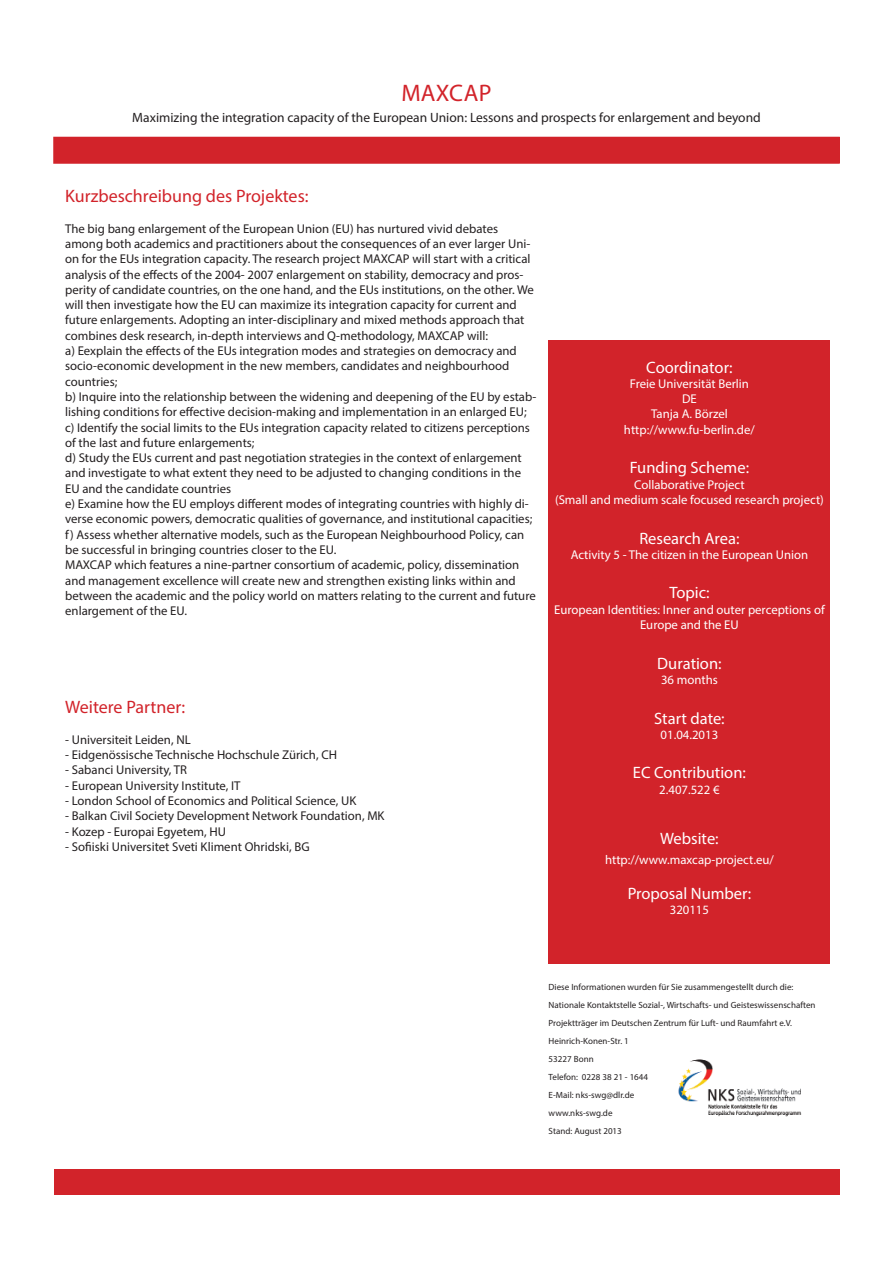
<style>
.page{position:relative;width:893px;height:1263px;background:#fff}
.page>*{position:absolute;margin:0;border:0;box-sizing:border-box;transform-origin:0 0}
.t1{font:24px "Myriad Pro";letter-spacing:.01em;color:#d2232a}
.t2{font:18px "Myriad Pro";color:#d2232a}
.t3{font:16.5px "Myriad Pro";color:#fff}
.t4{font:13.5px "Myriad Pro";color:#231f20}
.t5{font:12.75px/15.3px "Myriad Pro";color:#231f20}
.t6{font:12.75px/15.3px "Myriad Pro";color:#fff;text-align:center}
.t7{font:9px/18px "Myriad Pro";letter-spacing:.005em;color:#231f20}
</style>
<div class="page">
<div style="left:54px;top:137px;width:785px;height:26px;background:#d2232a"></div>
<div style="left:53px;top:137px;width:787px;height:27px;border:2px solid #d2232a"></div>
<div style="left:549px;top:340px;width:281px;height:624px;background:#d2232a"></div>
<div style="left:54px;top:1169px;width:785px;height:26px;background:#d2232a"></div>
<img style="left:678px;top:1059px;width:124px;height:58px">
<h1 class="t1" style="left:401px;top:84px;width:92px">MAXCAP</h1>
<p class="t4" style="left:132px;top:113px;width:630px">Maximizing the integration capacity of the European Union: Lessons and prospects for enlargement and beyond</p>
<h2 class="t2" style="left:65px;top:189px;width:245px">Kurzbeschreibung des Projektes:</h2>
<p class="t5" style="left:65px;top:222px;width:473px">The big bang enlargement of the European Union (EU) has nurtured vivid debates among both academics and practitioners about the consequences of an ever larger Uni&shy;on for the EUs integration capacity. The research project MAXCAP will start with a critical analysis of the effects of the 2004- 2007 enlargement on stability, democracy and pros&shy;perity of candidate countries, on the one hand, and the EUs institutions, on the other. We will then investigate how the EU can maximize its integration capacity for current and future enlargements. Adopting an inter-disciplinary and mixed methods approach that combines desk research, in-depth interviews and Q-methodology, MAXCAP will:<br>a) Eexplain the effects of the EUs integration modes and strategies on democracy and socio-economic development in the new members, candidates and neighbourhood countries;<br>b) Inquire into the relationship between the widening and deepening of the EU by estab&shy;lishing conditions for effective decision-making and implementation in an enlarged EU; c) Identify the social limits to the EUs integration capacity related to citizens perceptions of the last and future enlargements;<br>d) Study the EUs current and past negotiation strategies in the context of enlargement and investigate to what extent they need to be adjusted to changing conditions in the EU and the candidate countries<br>e) Examine how the EU employs different modes of integrating countries with highly di&shy;verse economic powers, democratic qualities of governance, and institutional capacities; f) Assess whether alternative models, such as the European Neighbourhood Policy, can be successful in bringing countries closer to the EU.<br>MAXCAP which features a nine-partner consortium of academic, policy, dissemination and management excellence will create new and strengthen existing links within and between the academic and the policy world on matters relating to the current and future enlargement of the EU.</p>
<h2 class="t2" style="left:65px;top:700px;width:122px">Weitere Partner:</h2>
<p class="t5" style="left:65px;top:733px;width:127px">- Universiteit Leiden, NL</p>
<p class="t5" style="left:65px;top:748px;width:273px">- Eidgenössische Technische Hochschule Zürich, CH</p>
<p class="t5" style="left:65px;top:763px;width:123px">- Sabanci University, TR</p>
<p class="t5" style="left:65px;top:779px;width:177px">- European University Institute, IT</p>
<p class="t5" style="left:65px;top:794px;width:293px">- London School of Economics and Political Science, UK</p>
<p class="t5" style="left:65px;top:809px;width:321px">- Balkan Civil Society Development Network Foundation, MK</p>
<p class="t5" style="left:65px;top:825px;width:162px">- Kozep - Europai Egyetem, HU</p>
<p class="t5" style="left:65px;top:840px;width:246px">- Sofiiski Universitet Sveti Kliment Ohridski, BG</p>
<p class="t3" style="left:646px;top:361px;width:88px">Coordinator:</p>
<p class="t6" style="left:624px;top:377px;width:132px">Freie Universität Berlin<br>DE<br>Tanja A. Börzel http://www.fu-berlin.de/</p>
<p class="t3" style="left:630px;top:462px;width:121px">Funding Scheme:</p>
<p class="t6" style="left:555px;top:478px;width:270px">Collaborative Project<br>(Small and medium scale focused research project)</p>
<p class="t3" style="left:639px;top:532px;width:102px">Research Area:</p>
<p class="t6" style="left:571px;top:548px;width:239px">Activity 5 - The citizen in the European Union</p>
<p class="t3" style="left:669px;top:587px;width:42px">Topic:</p>
<p class="t6" style="left:554px;top:603px;width:272px">European Identities: Inner and outer perceptions of<br>Europe and the EU</p>
<p class="t3" style="left:657px;top:657px;width:66px">Duration:</p>
<p class="t6" style="left:661px;top:673px;width:58px">36 months</p>
<p class="t3" style="left:654px;top:712px;width:72px">Start date:</p>
<p class="t6" style="left:661px;top:728px;width:59px">01.04.2013</p>
<p class="t3" style="left:633px;top:767px;width:114px">EC Contribution:</p>
<p class="t6" style="left:659px;top:783px;width:62px">2.407.522 €</p>
<p class="t3" style="left:660px;top:832px;width:60px">Website:</p>
<p class="t6" style="left:605px;top:853px;width:170px">http://www.maxcap-project.eu/</p>
<p class="t3" style="left:628px;top:887px;width:125px">Proposal Number:</p>
<p class="t6" style="left:670px;top:903px;width:41px">320115</p>
<p class="t7" style="left:549px;top:979px;width:269px">Diese Informationen wurden für Sie zusammengestellt durch die:<br>Nationale Kontaktstelle Sozial-, Wirtschafts- und Geisteswissenschaften Projektträger im Deutschen Zentrum für Luft- und Raumfahrt e.V.<br>Heinrich-Konen-Str. 1<br>53227 Bonn<br>Telefon: 0228 38 21 - 1644<br>E-Mail: nks-swg@dlr.de<br>www.nks-swg.de<br>Stand: August 2013</p>
</div>
